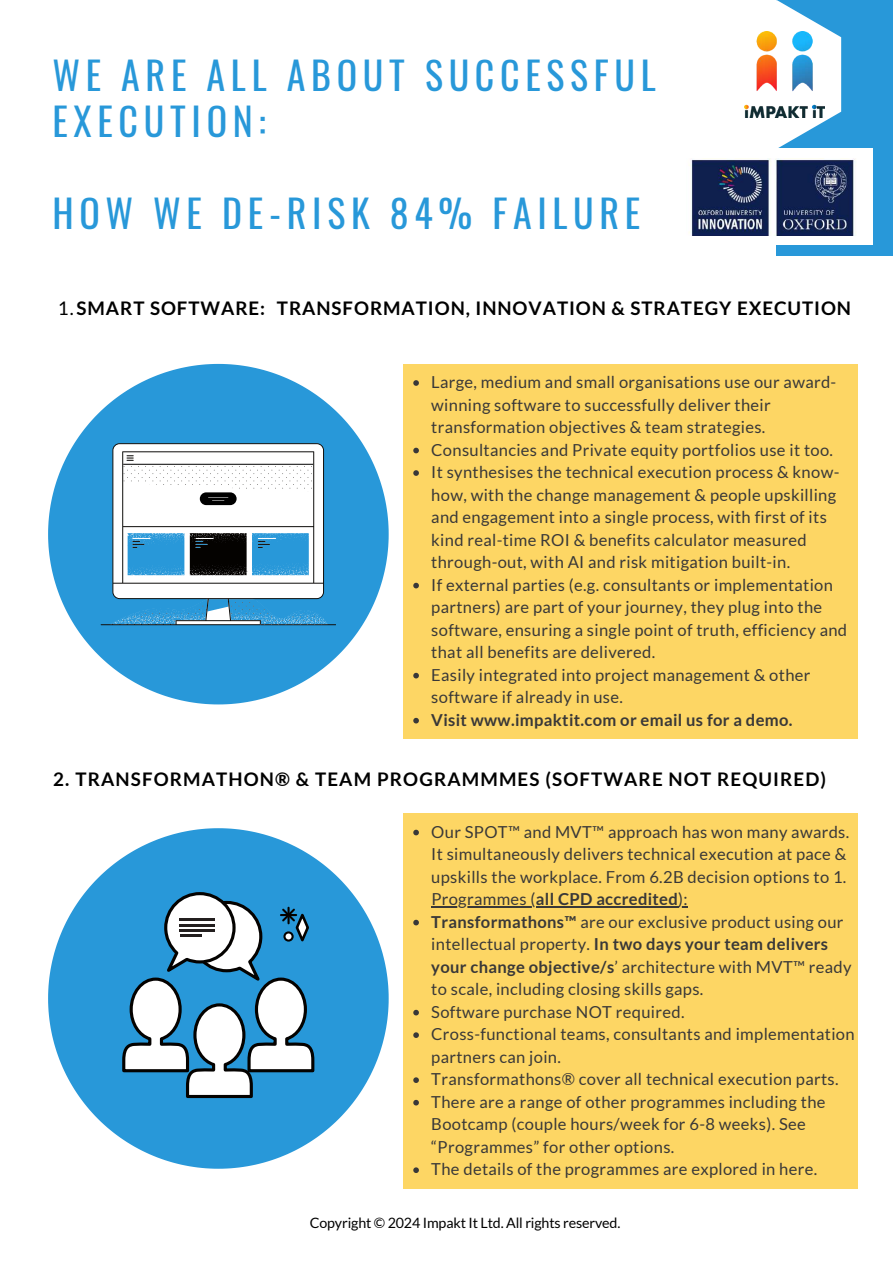
<style>
.page{position:relative;width:893px;height:1264px;background:#fff}
.page>*{position:absolute;margin:0;border:0;box-sizing:border-box;transform-origin:0 0}
.t1{font:37.95px/46.2px "Oswald";letter-spacing:.15em;color:#2898d9}
.t2{font:700 18.75px "Lato";letter-spacing:.05em;color:#000}
.t3{font:16.5px/22.5px "Lato";letter-spacing:.02em;color:#393838}
.t4{font:700 16.5px "Lato";letter-spacing:.02em;color:#393838}
.t5{font:14.25px "Lato";letter-spacing:-.01em;color:#000}
.s1{font-weight:400}
.s2{font-weight:700}
</style>
<div class="page">
<div style="left:776px;top:0;width:116px;height:255px;background:#2898d9"></div>
<svg style="left:776px;top:0;width:65px;height:149px"></svg>
<img style="left:744px;top:31px;width:80px;height:87px">
<div style="left:681px;top:149px;width:191px;height:95px;background:#fff"></div>
<img style="left:689px;top:159px;width:167px;height:76px">
<svg style="left:48px;top:364px;width:340px;height:340px;fill:#2898d9"></svg>
<svg style="left:48px;top:828px;width:340px;height:340px;fill:#2898d9"></svg>
<svg style="left:122px;top:892px;width:192px;height:206px"></svg>
<div style="left:284px;top:932px;width:8px;height:8px;background:#fff;border-radius:50%"></div>
<div style="left:283px;top:931px;width:10px;height:10px;border:2px solid #040200;border-radius:50%"></div>
<svg style="left:101px;top:443px;width:235px;height:182px"></svg>
<div style="left:403px;top:813px;width:454px;height:375px;background:#fdd664"></div>
<svg style="left:413px;top:829px;width:6px;height:6px"></svg>
<hr style="left:431px;top:906px;width:105px;height:1px;background:#393838">
<hr style="left:536px;top:906px;width:142px;height:1px;background:#393838">
<svg style="left:413px;top:919px;width:6px;height:6px"></svg>
<svg style="left:413px;top:1009px;width:6px;height:6px"></svg>
<svg style="left:413px;top:1032px;width:6px;height:5px"></svg>
<svg style="left:413px;top:1077px;width:6px;height:5px"></svg>
<svg style="left:413px;top:1099px;width:6px;height:6px"></svg>
<svg style="left:413px;top:1167px;width:6px;height:5px"></svg>
<div style="left:403px;top:364px;width:454px;height:374px;background:#fdd664"></div>
<svg style="left:413px;top:380px;width:6px;height:6px"></svg>
<svg style="left:413px;top:448px;width:6px;height:5px"></svg>
<svg style="left:413px;top:470px;width:6px;height:6px"></svg>
<svg style="left:413px;top:583px;width:6px;height:5px"></svg>
<svg style="left:413px;top:673px;width:6px;height:5px"></svg>
<svg style="left:413px;top:718px;width:6px;height:5px"></svg>
<h1 class="t1" style="left:52px;top:50px;width:605px">WE ARE ALL ABOUT SUCCESSFUL<br>EXECUTION:</h1>
<h1 class="t1" style="left:52px;top:189px;width:589px">HOW WE DE-RISK 84% FAILURE</h1>
<p class="t2" style="left:58px;top:296px;width:209px"><span class="s1">1.</span>SMART SOFTWARE:</p>
<p class="t2" style="left:277px;top:296px;width:575px">TRANSFORMATION, INNOVATION &amp; STRATEGY EXECUTION</p>
<p class="t3" style="left:431px;top:370px;width:417px">Large, medium and small organisations use our award&shy;winning software to successfully deliver their transformation objectives &amp; team strategies.<br>Consultancies and Private equity portfolios use it too.<br>It synthesises the technical execution process &amp; know&shy;how, with the change management &amp; people upskilling and engagement into a single process, with first of its kind real-time ROI &amp; benefits calculator measured through-out, with AI and risk mitigation built-in.<br>If external parties (e.g. consultants or implementation partners) are part of your journey, they plug into the software, ensuring a single point of truth, efficiency and that all benefits are delivered.<br>Easily integrated into project management &amp; other software if already in use.</p>
<p class="t4" style="left:431px;top:709px;width:363px">Visit www.impaktit.com or email us for a demo.</p>
<p class="t2" style="left:53px;top:767px;width:774px">2. TRANSFORMATHON® &amp; TEAM PROGRAMMMES (SOFTWARE NOT REQUIRED)</p>
<p class="t3" style="left:431px;top:820px;width:425px">Our SPOT™ and MVT™ approach has won many awards.<br>It simultaneously delivers technical execution at pace &amp; upskills the workplace. From 6.2B decision options to 1.<br>Programmes (<span class="s2">all CPD accredited</span>):<br><span class="s2">Transformathons™</span> are our exclusive product using our intellectual property. <span class="s2">In two days your team delivers your change objective/s</span>’ architecture with MVT™ ready to scale, including closing skills gaps.<br>Software purchase NOT required.<br>Cross-functional teams, consultants and implementation partners can join.<br>Transformathons® cover all technical execution parts.<br>There are a range of other programmes including the Bootcamp (couple hours/week for 6-8 weeks). See “Programmes” for other options.<br>The details of the programmes are explored in here.</p>
<p class="t5" style="left:310px;top:1213px;width:312px">Copyright © 2024 Impakt It Ltd. All rights reserved.</p>
</div>
